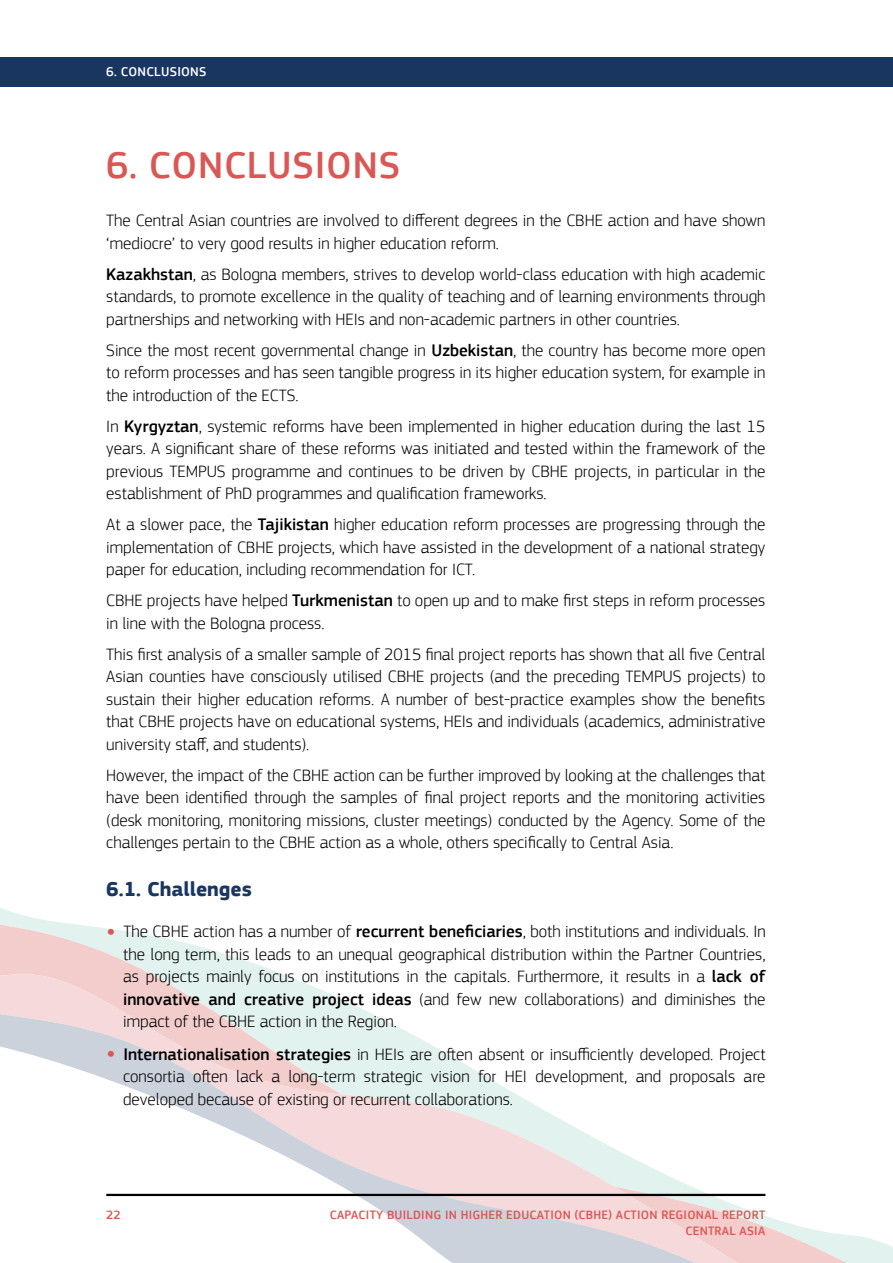
<style>
.page{position:relative;width:893px;height:1263px;background:#fff}
.page>*{position:absolute;margin:0;border:0;box-sizing:border-box;transform-origin:0 0}
.t1{font:500 39px "EC Square Sans Pro";letter-spacing:.02em;color:#d95855}
.t2{font:700 21px "EC Square Sans Pro";color:#193661}
.t3{font:300 17.25px/22.5px "EC Square Sans Pro";color:#000;text-align:justify}
.t4{font:500 13.35px "EC Square Sans Pro";letter-spacing:.02em;color:#fff}
.t5{font:500 12.6px/15.1px "EC Square Sans Pro";letter-spacing:.02em;color:#d95855;text-align:right}
.s1{font-weight:500}
.s2{font-weight:500;font-size:27px;color:#d95855}
</style>
<div class="page">
<svg style="left:0;top:908px;width:316px;height:80px"></svg>
<svg style="left:0;top:988px;width:893px;height:275px"></svg>
<hr style="left:106px;top:1194px;width:659px;height:2px;background:#000">
<div style="left:0;top:57px;width:893px;height:30px;background:#193661"></div>
<p class="t4" style="left:106px;top:64px;width:102px">6. CONCLUSIONS</p>
<h1 class="t1" style="left:106px;top:142px;width:295px">6. CONCLUSIONS</h1>
<p class="t3" style="left:106px;top:209px;width:661px">The Central Asian countries are involved to different degrees in the CBHE action and have shown ‘mediocre’ to very good results in higher education reform.</p>
<p class="t3" style="left:106px;top:263px;width:661px"><span class="s1">Kazakhstan</span>, as Bologna members, strives to develop world-class education with high academic standards, to promote excellence in the quality of teaching and of learning environments through partnerships and networking with HEIs and non-academic partners in other countries.</p>
<p class="t3" style="left:106px;top:339px;width:661px">Since the most recent governmental change in <span class="s1">Uzbekistan</span>, the country has become more open to reform processes and has seen tangible progress in its higher education system, for example in the introduction of the ECTS.</p>
<p class="t3" style="left:106px;top:415px;width:661px">In <span class="s1">Kyrgyztan</span>, systemic reforms have been implemented in higher education during the last 15 years. A significant share of these reforms was initiated and tested within the framework of the previous TEMPUS programme and continues to be driven by CBHE projects, in particular in the establishment of PhD programmes and qualification frameworks.</p>
<p class="t3" style="left:106px;top:513px;width:661px">At a slower pace, the <span class="s1">Tajikistan</span> higher education reform processes are progressing through the implementation of CBHE projects, which have assisted in the development of a national strategy paper for education, including recommendation for ICT.</p>
<p class="t3" style="left:106px;top:589px;width:661px">CBHE projects have helped <span class="s1">Turkmenistan</span> to open up and to make first steps in reform processes in line with the Bologna process.</p>
<p class="t3" style="left:106px;top:643px;width:661px">This first analysis of a smaller sample of 2015 final project reports has shown that all five Central Asian counties have consciously utilised CBHE projects (and the preceding TEMPUS projects) to sustain their higher education reforms. A number of best-practice examples show the benefits that CBHE projects have on educational systems, HEIs and individuals (academics, administrative university staff, and students).</p>
<p class="t3" style="left:106px;top:764px;width:661px">However, the impact of the CBHE action can be further improved by looking at the challenges that have been identified through the samples of final project reports and the monitoring activities (desk monitoring, monitoring missions, cluster meetings) conducted by the Agency. Some of the challenges pertain to the CBHE action as a whole, others specifically to Central Asia.</p>
<p class="t2" style="left:106px;top:877px;width:147px">6.1. Challenges</p>
<p class="t3" style="left:123px;top:920px;width:644px;text-indent:-17px"><span class="s2">•</span> The CBHE action has a number of <span class="s1">recurrent beneficiaries</span>, both institutions and individuals. In the long term, this leads to an unequal geographical distribution within the Partner Countries, as projects mainly focus on institutions in the capitals. Furthermore, it results in a <span class="s1">lack of innovative and creative project ideas</span> (and few new collaborations) and diminishes the impact of the CBHE action in the Region.</p>
<p class="t3" style="left:123px;top:1043px;width:644px;text-indent:-17px"><span class="s2">•</span> <span class="s1">Internationalisation strategies</span> in HEIs are often absent or insufficiently developed. Project consortia often lack a long-term strategic vision for HEI development, and proposals are developed because of existing or recurrent collaborations.</p>
<p class="t5" style="left:106px;top:1208px;width:16px">22</p>
<p class="t5" style="left:330px;top:1208px;width:437px">CAPACITY BUILDING IN HIGHER EDUCATION (CBHE) ACTION REGIONAL REPORT<br>CENTRAL ASIA</p>
</div>
